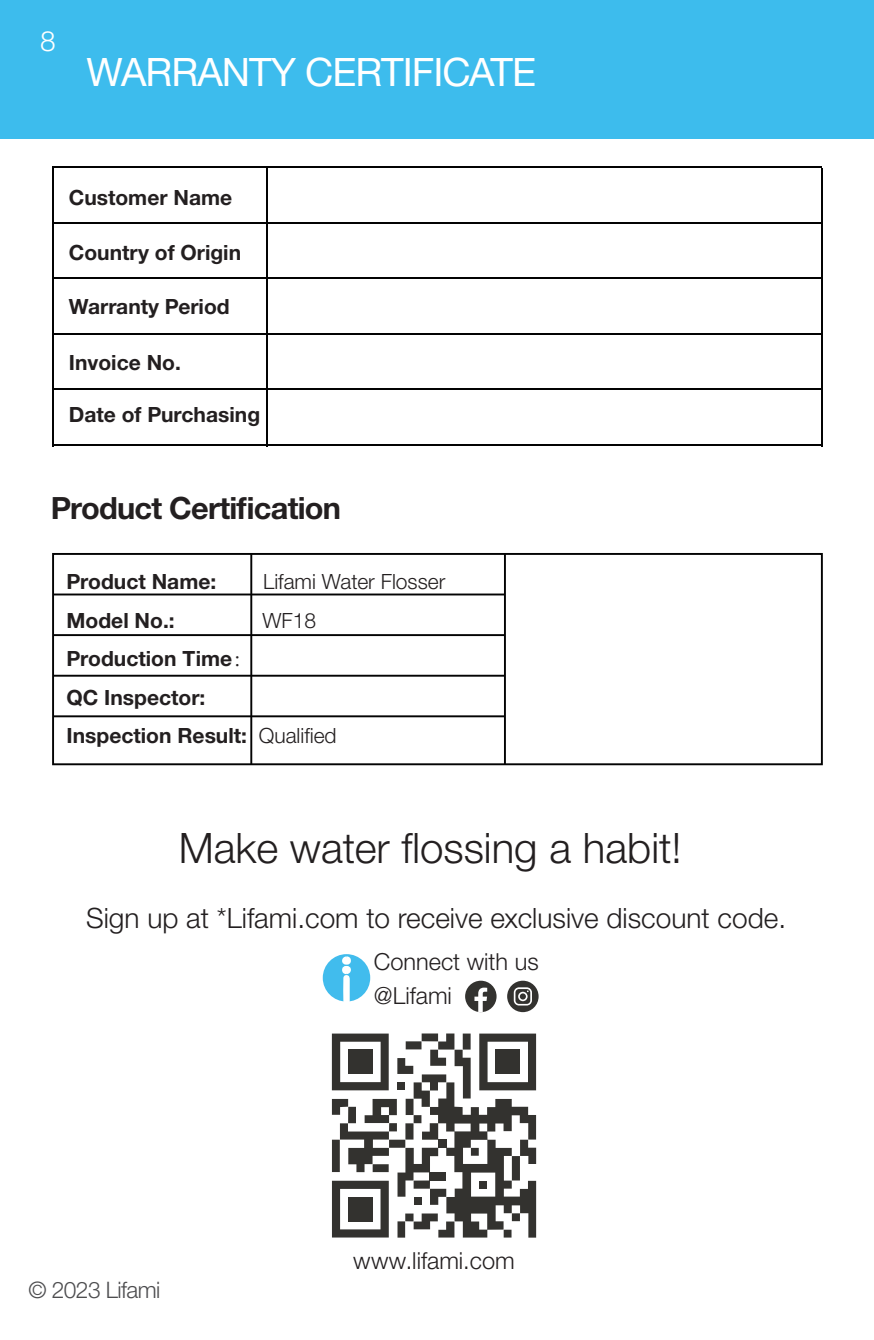
<style>
.page{position:relative;width:874px;height:1340px;background:#fff}
.page>*{position:absolute;margin:0;border:0;box-sizing:border-box;transform-origin:0 0}
.t1{font:300 42px "Helvetica Neue LTW1 G";color:#231f20}
.t2{font:39.2px "Helvetica Neue LTW1 G";letter-spacing:-.025em;color:#fff}
.t3{font:700 30.8px "Helvetica Neue LTW1 G";letter-spacing:-.025em;color:#231f20}
.t4{font:300 28px "Helvetica Neue LTW1 G";color:#231f20}
.t5{font:300 28px "Helvetica Neue LTW1 G";color:#fff}
.t6{font:300 23.45px/33.9px "Helvetica Neue LTW1 G";color:#231f20}
.t7{font:300 22.75px "Helvetica Neue LTW1 G";letter-spacing:-.025em;color:#4d4d4f}
.t8{font:700 21px/38.5px "Helvetica Neue LTW1 G";color:#231f20}
.t9{font:300 21px "Helvetica Neue LTW1 G";color:#231f20}
.s1{font-family:"Adobe Song Std";font-weight:300}
.s2{font-weight:300}
</style>
<div class="page">
<hr style="left:54px;top:166px;width:767px;height:2px;background:#030303">
<hr style="left:54px;top:222px;width:767px;height:2px;background:#030303">
<hr style="left:54px;top:277px;width:767px;height:2px;background:#030303">
<hr style="left:54px;top:333px;width:767px;height:2px;background:#030303">
<hr style="left:54px;top:388px;width:767px;height:2px;background:#030303">
<hr style="left:52px;top:166px;width:2px;height:280px;background:#030303">
<hr style="left:266px;top:168px;width:2px;height:278px;background:#030303">
<hr style="left:54px;top:444px;width:767px;height:2px;background:#030303">
<hr style="left:820px;top:168px;width:2px;height:278px;background:#030303">
<svg style="left:332px;top:1033px;width:204px;height:204px"></svg>
<div style="left:348px;top:1049px;width:24px;height:24px;background:#33322f"></div>
<div style="left:495px;top:1049px;width:24px;height:24px;background:#33322f"></div>
<div style="left:348px;top:1197px;width:24px;height:24px;background:#33322f"></div>
<div style="left:0;top:0;width:873px;height:139px;background:#3dbced"></div>
<div style="left:52px;top:553px;width:770px;height:212px;border:2px solid #030303"></div>
<hr style="left:503px;top:554px;width:2px;height:210px;background:#030303">
<hr style="left:53px;top:715px;width:451px;height:2px;background:#030303">
<hr style="left:53px;top:674px;width:451px;height:2px;background:#030303">
<hr style="left:53px;top:634px;width:451px;height:2px;background:#030303">
<hr style="left:53px;top:593px;width:451px;height:2px;background:#030303">
<hr style="left:250px;top:554px;width:2px;height:210px;background:#030303">
<div style="left:322px;top:954px;width:48px;height:47px;background:#41bced;border-radius:50%"></div>
<svg style="left:341px;top:954px;width:10px;height:48px"></svg>
<svg style="left:342px;top:965px;width:9px;height:9px"></svg>
<svg style="left:342px;top:956px;width:9px;height:8px"></svg>
<div style="left:465px;top:980px;width:31px;height:32px;background:#33322f;border-radius:50%"></div>
<svg style="left:474px;top:987px;width:13px;height:25px"></svg>
<div style="left:507px;top:980px;width:31px;height:32px;background:#33322f;border-radius:50%"></div>
<svg style="left:513px;top:987px;width:18px;height:18px"></svg>
<h3 class="t5" style="left:40px;top:24px;width:17px">8</h3>
<h2 class="t2" style="left:86px;top:47px;width:451px">WARRANTY CERTIFICATE</h2>
<p class="t8" style="left:69px;top:178px;width:165px">Customer Name</p>
<p class="t8" style="left:69px;top:233px;width:174px">Country of Origin</p>
<p class="t8" style="left:69px;top:287px;width:162px">Warranty Period</p>
<p class="t8" style="left:69px;top:343px;width:113px">Invoice No.</p>
<p class="t8" style="left:69px;top:395px;width:193px">Date of Purchasing</p>
<h3 class="t3" style="left:51px;top:488px;width:291px">Product Certification</h3>
<p class="t8" style="left:66px;top:562px;width:151px">Product Name:</p>
<p class="t9" style="left:263px;top:568px;width:184px">Lifami Water Flosser</p>
<p class="t8" style="left:66px;top:600px;width:110px">Model No.:</p>
<p class="t9" style="left:262px;top:607px;width:55px">WF18</p>
<p class="t8" style="left:66px;top:639px;width:271px">Production Time<span class="s1">：<br></span>QC Inspector:<br>Inspection Result: <span class="s2">Qualified</span></p>
<h1 class="t1" style="left:179px;top:822px;width:504px">Make water flossing a habit!</h1>
<h3 class="t4" style="left:86px;top:901px;width:701px">Sign up at *Lifami.com to receive exclusive discount code.</h3>
<p class="t6" style="left:373px;top:944px;width:166px">Connect with us @Lifami</p>
<p class="t7" style="left:28px;top:1275px;width:133px">© 2023 Lifami</p>
<p class="t6" style="left:353px;top:1243px;width:163px">www.lifami.com</p>
</div>
